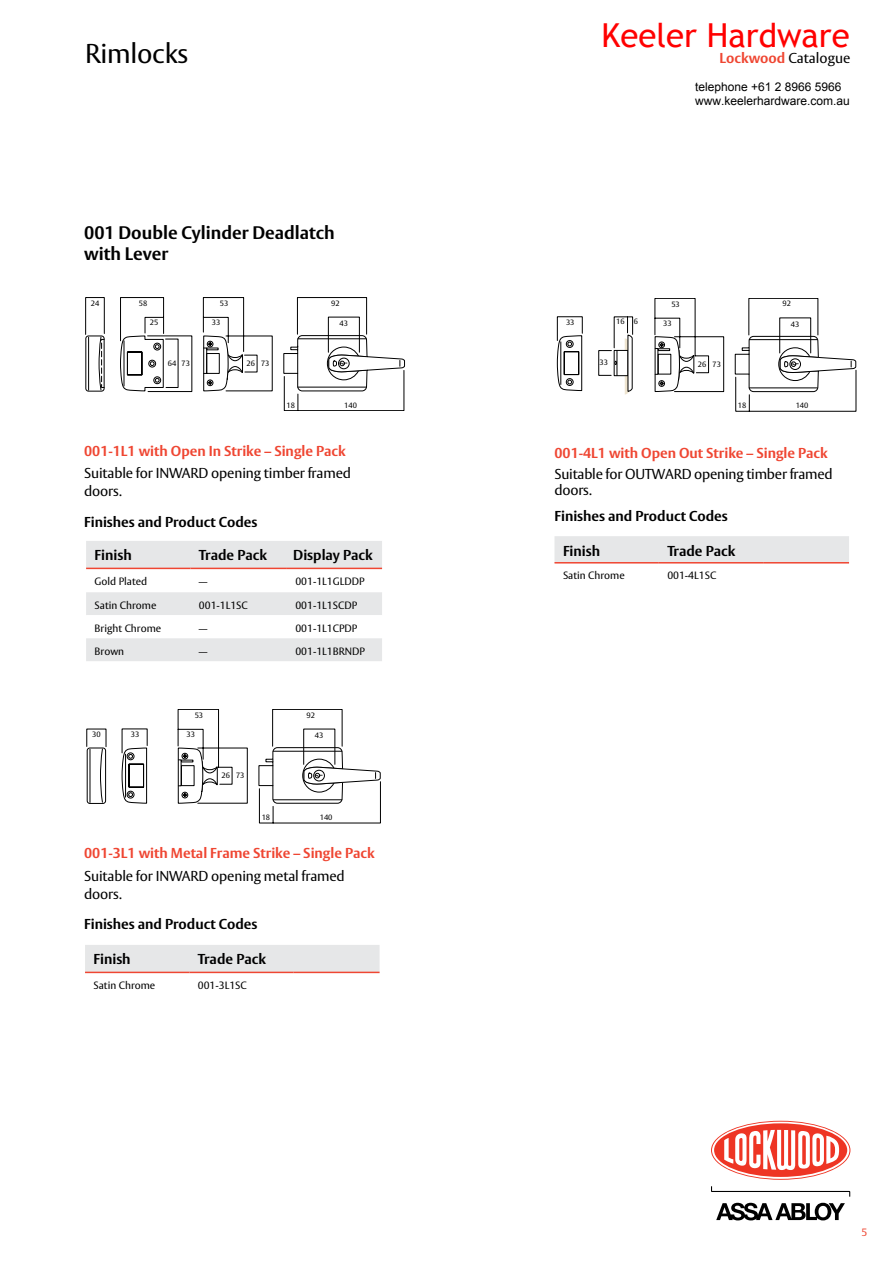
<style>
.page{position:relative;width:893px;height:1263px;background:#fff}
.page>*{position:absolute;margin:0;border:0;box-sizing:border-box;transform-origin:0 0}
.t1{font:33px "Trebuchet MS";color:#f00}
.t2{font:27px "ASSA Vesta";letter-spacing:-.01em;color:#000}
.t3{font:700 18px/21px "ASSA Vesta";color:#000}
.t4{font:14.25px/18px "ASSA Vesta";letter-spacing:-.01em;color:#000}
.t5{font:700 14.25px "ASSA Vesta";color:#000}
.t6{font:700 14.25px "ASSA Vesta";color:#ef4632}
.t7{font:12px/14.4px "Arial";color:#000}
.t8{font:10.5px "ASSA Vesta";color:#000}
.t9{font:10.5px "ASSA Vesta";color:#ef4632}
.t10{font:7.65px "ASSA Vesta";color:#000}
.s1{font-weight:700;color:#ef4632}
</style>
<div class="page">
<svg style="left:711px;top:1121px;width:139px;height:59px"></svg>
<svg style="left:711px;top:1186px;width:139px;height:10px"></svg>
<svg style="left:716px;top:1203px;width:129px;height:17px"></svg>
<svg style="left:85px;top:945px;width:295px;height:29px"></svg>
<hr style="left:85px;top:972px;width:104px;height:1px;background:#ef4632">
<hr style="left:189px;top:972px;width:105px;height:1px;background:#ef4632">
<hr style="left:294px;top:972px;width:86px;height:1px;background:#ef4632">
<div style="left:554px;top:536px;width:295px;height:28px;background:#e6e7e8"></div>
<hr style="left:554px;top:562px;width:105px;height:1px;background:#ef4632">
<hr style="left:659px;top:562px;width:104px;height:1px;background:#ef4632">
<hr style="left:763px;top:562px;width:86px;height:1px;background:#ef4632">
<svg style="left:85px;top:297px;width:320px;height:114px"></svg>
<div style="left:203px;top:348px;width:4px;height:26px;border:1px solid #000"></div>
<svg style="left:87px;top:709px;width:294px;height:114px"></svg>
<svg style="left:557px;top:316px;width:76px;height:79px"></svg>
<svg style="left:654px;top:298px;width:202px;height:113px"></svg>
<svg style="left:86px;top:541px;width:296px;height:120px"></svg>
<hr style="left:86px;top:568px;width:104px;height:1px;background:#ef4632">
<hr style="left:190px;top:568px;width:97px;height:1px;background:#ef4632">
<hr style="left:287px;top:568px;width:95px;height:1px;background:#ef4632">
<h2 class="t2" style="left:85px;top:38px;width:105px">Rimlocks</h2>
<p class="t3" style="left:84px;top:222px;width:252px">001 Double Cylinder Deadlatch with Lever</p>
<p class="t10" style="left:91px;top:299px;width:10px">24</p>
<p class="t10" style="left:139px;top:299px;width:10px">58</p>
<p class="t10" style="left:150px;top:318px;width:10px">25</p>
<p class="t10" style="left:220px;top:299px;width:10px">53</p>
<p class="t10" style="left:212px;top:318px;width:10px">33</p>
<p class="t10" style="left:168px;top:359px;width:24px">64 73</p>
<p class="t10" style="left:246px;top:359px;width:10px">26</p>
<p class="t10" style="left:261px;top:359px;width:10px">73</p>
<p class="t10" style="left:287px;top:400px;width:10px">18</p>
<p class="t10" style="left:331px;top:298px;width:10px">92</p>
<p class="t10" style="left:339px;top:319px;width:10px">43</p>
<p class="t10" style="left:344px;top:400px;width:14px">140</p>
<p class="t6" style="left:84px;top:442px;width:263px">001-1L1 with Open In Strike – Single Pack</p>
<p class="t4" style="left:84px;top:464px;width:268px">Suitable for INWARD opening timber framed doors.</p>
<p class="t5" style="left:84px;top:513px;width:175px">Finishes and Product Codes</p>
<p class="t5" style="left:95px;top:547px;width:39px">Finish</p>
<p class="t5" style="left:199px;top:547px;width:70px">Trade Pack</p>
<p class="t5" style="left:293px;top:547px;width:81px">Display Pack</p>
<p class="t8" style="left:95px;top:575px;width:54px">Gold Plated</p>
<p class="t8" style="left:199px;top:575px;width:10px">—</p>
<p class="t8" style="left:295px;top:575px;width:71px">001-1L1GLDDP</p>
<p class="t8" style="left:95px;top:599px;width:63px">Satin Chrome</p>
<p class="t8" style="left:199px;top:599px;width:50px">001-1L1SC</p>
<p class="t8" style="left:295px;top:599px;width:63px">001-1L1SCDP</p>
<p class="t8" style="left:95px;top:622px;width:68px">Bright Chrome</p>
<p class="t8" style="left:199px;top:622px;width:10px">—</p>
<p class="t8" style="left:295px;top:622px;width:63px">001-1L1CPDP</p>
<p class="t8" style="left:95px;top:645px;width:31px">Brown</p>
<p class="t8" style="left:199px;top:645px;width:10px">—</p>
<p class="t8" style="left:295px;top:645px;width:71px">001-1L1BRNDP</p>
<p class="t10" style="left:92px;top:729px;width:10px">30</p>
<p class="t10" style="left:131px;top:730px;width:10px">33</p>
<p class="t10" style="left:195px;top:710px;width:10px">53</p>
<p class="t10" style="left:187px;top:730px;width:10px">33</p>
<p class="t10" style="left:221px;top:771px;width:10px">26</p>
<p class="t10" style="left:236px;top:771px;width:10px">73</p>
<p class="t10" style="left:262px;top:813px;width:10px">18</p>
<p class="t10" style="left:307px;top:710px;width:10px">92</p>
<p class="t10" style="left:315px;top:730px;width:10px">43</p>
<p class="t10" style="left:320px;top:813px;width:14px">140</p>
<p class="t6" style="left:84px;top:844px;width:292px">001-3L1 with Metal Frame Strike – Single Pack</p>
<p class="t4" style="left:84px;top:867px;width:262px">Suitable for INWARD opening metal framed doors.</p>
<p class="t5" style="left:84px;top:915px;width:175px">Finishes and Product Codes</p>
<p class="t5" style="left:94px;top:951px;width:39px">Finish</p>
<p class="t5" style="left:198px;top:951px;width:70px">Trade Pack</p>
<p class="t8" style="left:94px;top:979px;width:63px">Satin Chrome</p>
<p class="t8" style="left:198px;top:979px;width:50px">001-3L1SC</p>
<h1 class="t1" style="left:601px;top:16px;width:250px">Keeler Hardware</h1>
<p class="t7" style="left:695px;top:80px;width:156px">telephone +61 2 8966 5966 www.keelerhardware.com.au</p>
<p class="t4" style="left:720px;top:49px;width:132px"><span class="s1">Lockwood</span> Catalogue</p>
<p class="t10" style="left:566px;top:318px;width:10px">33</p>
<p class="t10" style="left:616px;top:317px;width:10px">16</p>
<p class="t10" style="left:634px;top:317px;width:6px">6</p>
<p class="t10" style="left:600px;top:358px;width:10px">33</p>
<p class="t10" style="left:671px;top:299px;width:10px">53</p>
<p class="t10" style="left:663px;top:319px;width:10px">33</p>
<p class="t10" style="left:698px;top:359px;width:10px">26</p>
<p class="t10" style="left:712px;top:359px;width:10px">73</p>
<p class="t10" style="left:738px;top:401px;width:10px">18</p>
<p class="t10" style="left:783px;top:299px;width:10px">92</p>
<p class="t10" style="left:791px;top:319px;width:10px">43</p>
<p class="t10" style="left:796px;top:401px;width:14px">140</p>
<p class="t6" style="left:554px;top:444px;width:275px">001-4L1 with Open Out Strike – Single Pack</p>
<p class="t4" style="left:554px;top:466px;width:280px;line-height:16.5px">Suitable for OUTWARD opening timber framed doors.</p>
<p class="t5" style="left:554px;top:508px;width:175px">Finishes and Product Codes</p>
<p class="t5" style="left:563px;top:542px;width:39px">Finish</p>
<p class="t5" style="left:667px;top:542px;width:70px">Trade Pack</p>
<p class="t8" style="left:563px;top:569px;width:63px">Satin Chrome</p>
<p class="t8" style="left:667px;top:569px;width:50px">001-4L1SC</p>
<p class="t9" style="left:862px;top:1226px;width:7px">5</p>
</div>
